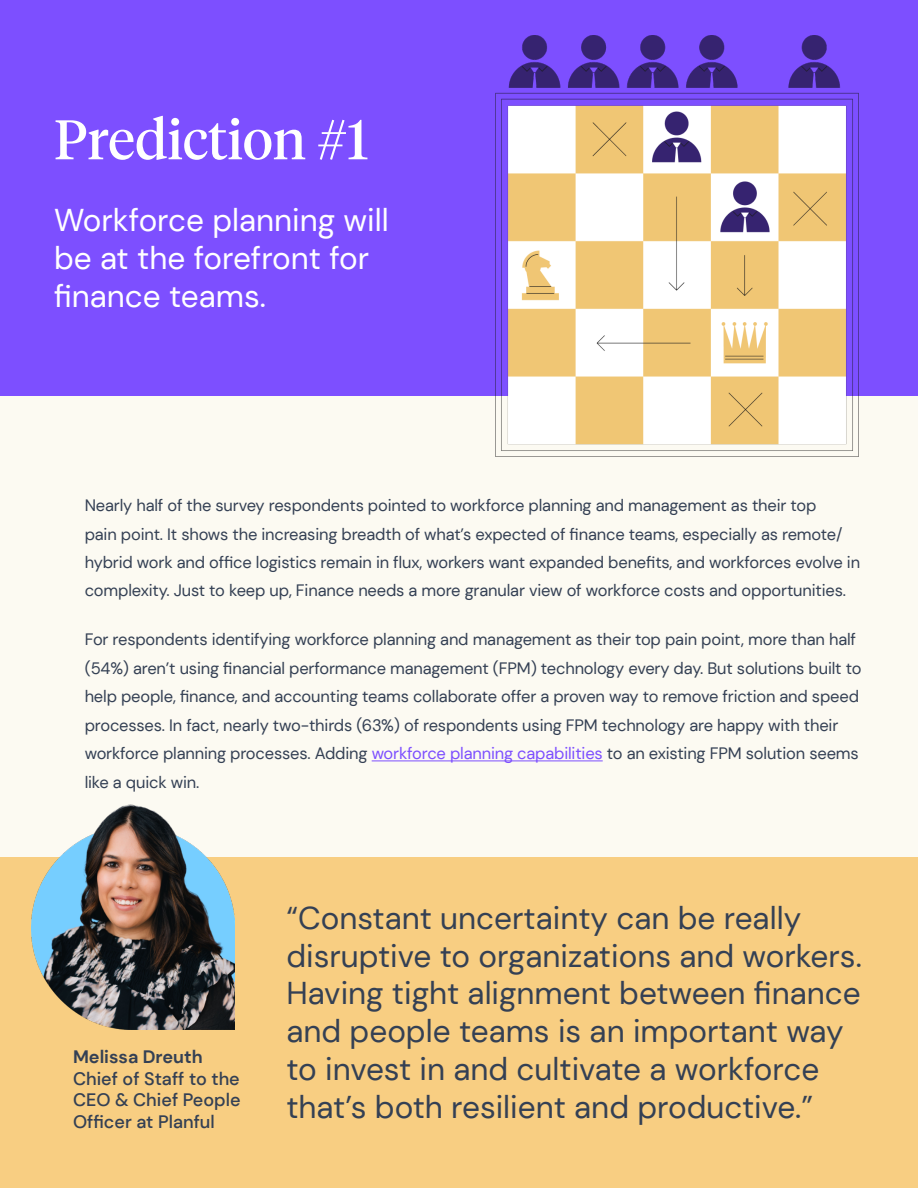
<style>
.page{position:relative;width:918px;height:1188px;background:#fcfaf2}
.page>*{position:absolute;margin:0;border:0;box-sizing:border-box;transform-origin:0 0}
.t1{font:55.5px "Tiempos Headline";color:#fff}
.t2{font:31.5px/37.8px "DM Sans";color:#344054}
.t3{font:31.5px/37.8px "DM Sans";color:#fff}
.t4{font:500 18px/21.6px "DM Sans";color:#344054;text-align:justify}
.t5{font:700 18px "DM Sans";color:#344054}
.t6{font:16.5px/28.5px "DM Sans";letter-spacing:-.01em;color:#344054}
.s1{color:#7d4fff}
</style>
<div class="page">
<div style="left:0;top:0;width:918px;height:395px;background:#7d4fff"></div>
<img style="left:496px;top:36px;width:363px;height:420px">
<hr style="left:372px;top:760px;width:231px;height:1px;background:#7d4fff">
<div style="left:0;top:857px;width:918px;height:331px;background:#f8ce82"></div>
<img style="left:31px;top:804px;width:204px;height:225px">
<h1 class="t1" style="left:54px;top:102px;width:316px">Prediction #1</h1>
<h2 class="t3" style="left:54px;top:201px;width:336px">Workforce planning will be at the forefront for finance teams.</h2>
<p class="t6" style="left:85px;top:491px;width:777px">Nearly half of the survey respondents pointed to workforce planning and management as their top<br>pain point. It shows the increasing breadth of what’s expected of finance teams, especially as remote/ hybrid work and office logistics remain in flux, workers want expanded benefits, and workforces evolve in complexity. Just to keep up, Finance needs a more granular view of workforce costs and opportunities.</p>
<p class="t6" style="left:85px;top:625px;width:778px">For respondents identifying workforce planning and management as their top pain point, more than half (54%) aren’t using financial performance management (FPM) technology every day. But solutions built to help people, finance, and accounting teams collaborate offer a proven way to remove friction and speed processes. In fact, nearly two-thirds (63%) of respondents using FPM technology are happy with their workforce planning processes. Adding <span class="s1">workforce planning capabilities</span> to an existing FPM solution seems like a quick win.</p>
<p class="t5" style="left:73px;top:1046px;width:131px">Melissa Dreuth</p>
<p class="t4" style="left:73px;top:1068px;width:169px">Chief of Staff to the CEO &amp; Chief People Officer at Planful</p>
<h2 class="t2" style="left:286px;top:899px;width:577px">“Constant uncertainty can be really disruptive to organizations and workers.<br>Having tight alignment between finance and people teams is an important way to invest in and cultivate a workforce that’s both resilient and productive.”</h2>
</div>
